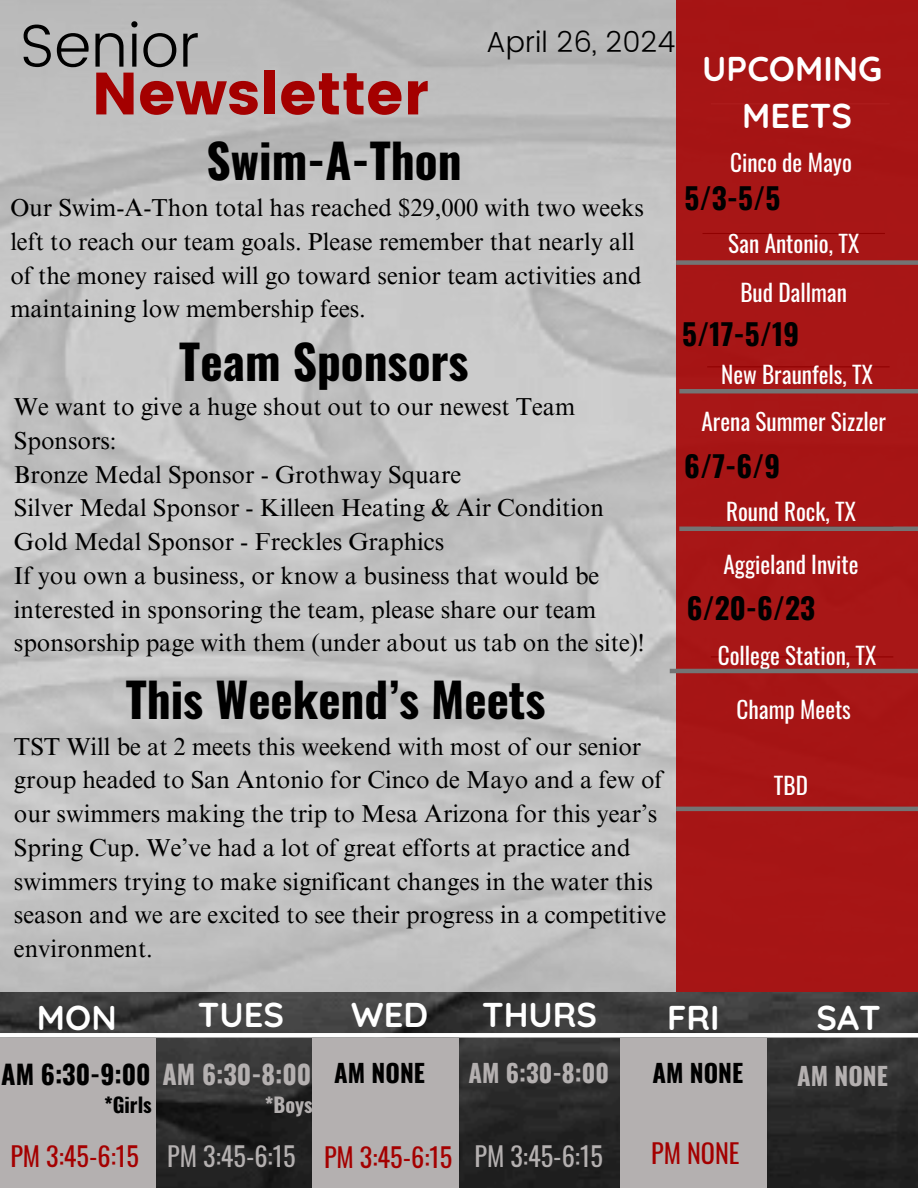
<style>
.page{position:relative;width:918px;height:1188px;background:#fff}
.page>*{position:absolute;margin:0;border:0;box-sizing:border-box;transform-origin:0 0}
.t1{font:300 60.3px "Poppins";color:#000}
.t2{font:59.4px "Poppins";color:#a40000}
.t3{font:700 47.25px "Oswald";color:#000}
.t4{font:700 34.5px/47.2px "Quicksand";color:#fff;text-align:center}
.t5{font:700 29.25px "Oswald";color:#000}
.t6{font:300 28.8px "Poppins";color:#000}
.t7{font:26.25px "Oswald";color:#a40000}
.t8{font:26.25px "Oswald";color:#b4b0b0}
.t9{font:700 26.25px "Oswald";color:#000}
.t10{font:700 24.75px "Oswald";color:#b4b0b0}
.t11{font:700 24.75px "Oswald";color:#000}
.t12{font:24.6px/33.8px "Times NRMT Pro";color:#000}
.t13{font:23.25px "Oswald";color:#fff}
.t14{font:700 20.25px "Oswald";color:#000}
.t15{font:700 20.25px "Oswald";color:#b4b0b0}
.s1{color:#b4b0b0}
</style>
<div class="page">
<img style="left:0;top:0;width:918px;height:993px">
<img style="left:0;top:993px;width:918px;height:195px">
<div style="left:0;top:1033px;width:918px;height:5px;background:#fff"></div>
<div style="left:0;top:1039px;width:155px;height:149px;background:#b4b0b0"></div>
<div style="left:313px;top:1039px;width:146px;height:149px;background:#b4b0b0"></div>
<div style="left:620px;top:1039px;width:147px;height:149px;background:#b4b0b0"></div>
<div style="left:676px;top:0;width:242px;height:992px;background:#a71616"></div>
<div style="left:676px;top:260px;width:242px;height:5px;background:#747474"></div>
<hr style="left:679px;top:389px;width:239px;height:4px;background:#747474">
<hr style="left:679px;top:527px;width:239px;height:4px;background:#747474">
<hr style="left:670px;top:669px;width:248px;height:4px;background:#747474">
<hr style="left:676px;top:807px;width:242px;height:4px;background:#747474">
<h5 class="t1" style="left:20px;top:11px;width:182px">Senior</h5>
<p class="t2" style="left:92px;top:59px;width:338px">Newsletter</p>
<h2 class="t3" style="left:207px;top:124px;width:256px">Swim-A-Thon</h2>
<p class="t6" style="left:486px;top:25px;width:191px">April 26, 2024</p>
<p class="t12" style="left:10px;top:194px;width:635px">Our Swim-A-Thon total has reached $29,000 with two weeks left to reach our team goals. Please remember that nearly all of the money raised will go toward senior team activities and maintaining low membership fees.</p>
<p class="t3" style="left:179px;top:325px;width:291px">Team Sponsors</p>
<p class="t12" style="left:14px;top:393px;width:563px">We want to give a huge shout out to our newest Team<br>Sponsors:</p>
<p class="t12" style="left:14px;top:460px;width:449px">Bronze Medal Sponsor - Grothway Square</p>
<p class="t12" style="left:14px;top:494px;width:592px">Silver Medal Sponsor - Killeen Heating &amp; Air Condition</p>
<p class="t12" style="left:14px;top:528px;width:432px">Gold Medal Sponsor - Freckles Graphics</p>
<p class="t12" style="left:14px;top:562px;width:632px">If you own a business, or know a business that would be interested in sponsoring the team, please share our team sponsorship page with them (under about us tab on the site)!</p>
<h4 class="t3" style="left:126px;top:663px;width:421px">This Weekend’s Meets</h4>
<h4 class="t12" style="left:14px;top:733px;width:654px">TST Will be at 2 meets this weekend with most of our senior group headed to San Antonio for Cinco de Mayo and a few of our swimmers making the trip to Mesa Arizona for this year’s Spring Cup. We’ve had a lot of great efforts at practice and swimmers trying to make significant changes in the water this season and we are excited to see their progress in a competitive environment.</h4>
<p class="t4" style="left:702px;top:44px;width:181px">UPCOMING<br>MEETS</p>
<p class="t13" style="left:730px;top:145px;width:123px">Cinco de Mayo</p>
<p class="t5" style="left:685px;top:175px;width:97px">5/3-5/5</p>
<h5 class="t13" style="left:728px;top:225px;width:132px">San Antonio, TX</h5>
<p class="t13" style="left:740px;top:274px;width:108px">Bud Dallman</p>
<p class="t5" style="left:682px;top:311px;width:119px">5/17-5/19</p>
<p class="t13" style="left:721px;top:356px;width:153px">New Braunfels, TX</p>
<h1 class="t13" style="left:702px;top:403px;width:186px">Arena Summer Sizzler</h1>
<p class="t5" style="left:684px;top:443px;width:98px">6/7-6/9</p>
<h3 class="t13" style="left:726px;top:494px;width:131px">Round Rock, TX</h3>
<p class="t13" style="left:724px;top:546px;width:136px">Aggieland Invite</p>
<p class="t5" style="left:687px;top:585px;width:130px">6/20-6/23</p>
<h3 class="t13" style="left:718px;top:638px;width:160px">College Station, TX</h3>
<p class="t13" style="left:737px;top:692px;width:116px">Champ Meets</p>
<h3 class="t13" style="left:774px;top:767px;width:36px">TBD</h3>
<h5 class="t4" style="left:37px;top:993px;width:81px">MON</h5>
<p class="t4" style="left:198px;top:991px;width:88px">TUES</p>
<p class="t4" style="left:351px;top:991px;width:78px">WED</p>
<h5 class="t4" style="left:482px;top:991px;width:116px">THURS</h5>
<h4 class="t4" style="left:667px;top:993px;width:54px">FRI</h4>
<p class="t4" style="left:817px;top:993px;width:66px">SAT</p>
<h4 class="t9" style="left:1px;top:1053px;width:312px">AM 6:30-9:00 <span class="s1">AM 6:30-8:00</span></h4>
<p class="t14" style="left:104px;top:1089px;width:49px">*Girls</p>
<p class="t15" style="left:265px;top:1089px;width:49px">*Boys</p>
<p class="t7" style="left:10px;top:1136px;width:130px">PM 3:45-6:15</p>
<h4 class="t11" style="left:334px;top:1054px;width:92px">AM NONE</h4>
<h4 class="t10" style="left:468px;top:1054px;width:142px">AM 6:30-8:00</h4>
<h4 class="t8" style="left:167px;top:1136px;width:130px">PM 3:45-6:15</h4>
<p class="t7" style="left:324px;top:1136px;width:130px">PM 3:45-6:15</p>
<p class="t8" style="left:474px;top:1136px;width:130px">PM 3:45-6:15</p>
<h6 class="t11" style="left:652px;top:1054px;width:92px">AM NONE</h6>
<p class="t7" style="left:651px;top:1133px;width:90px">PM NONE</p>
<p class="t10" style="left:797px;top:1056px;width:92px">AM NONE</p>
</div>
